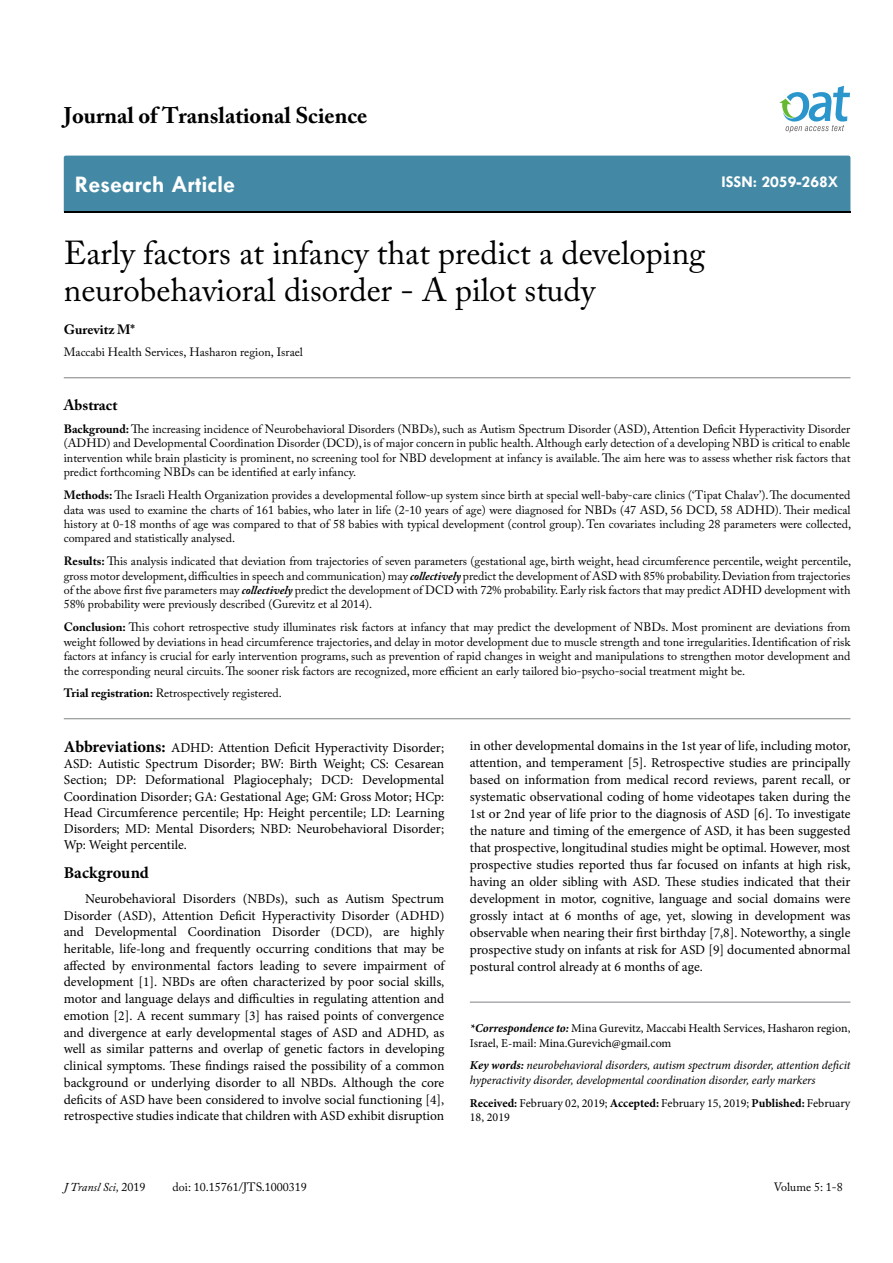
<style>
.page{position:relative;width:893px;height:1263px;background:#fff}
.page>*{position:absolute;margin:0;border:0;box-sizing:border-box;transform-origin:0 0}
.t1{font:33px/37.5px "Adobe Caslon Pro";color:#000}
.t2{font:700 24px "Tw Cen";color:#fff}
.t3{font:700 22.5px "Adobe Caslon Pro";color:#000}
.t4{font:700 16.5px "Tw Cen";color:#fff}
.t5{font:700 16.5px "Minion Pro";color:#000}
.t6{font:700 15px "Adobe Caslon Pro";color:#000}
.t7{font:13.5px/16.8px "Minion Pro";color:#000;text-align:justify}
.t8{font:700 13.5px "Adobe Caslon Pro";color:#000}
.t9{font:12px/14.4px "Adobe Caslon Pro";color:#000;text-align:justify}
.t10{font:12px/14.4px "Minion Pro";color:#000}
.t11{font:italic 12px/14.4px "Minion Pro";letter-spacing:-.01em;color:#000}
.t12{font:italic 12px "Adobe Caslon Pro";color:#000}
.s1{font-weight:700}
.s2{font-weight:700;font-style:italic}
.s3{font-weight:700;font-size:16.5px}
.s4{font-style:normal}
</style>
<div class="page">
<div style="left:64px;top:156px;width:786px;height:56px;background:#4389a5"></div>
<svg style="left:779px;top:86px;width:71px;height:47px"></svg>
<hr style="left:64px;top:377px;width:786px;height:1px;background:#808285">
<hr style="left:64px;top:718px;width:786px;height:1px;background:#808285">
<hr style="left:470px;top:1002px;width:380px;height:1px;background:#808285">
<h3 class="t3" style="left:64px;top:102px;width:305px">Journal of Translational Science</h3>
<h2 class="t2" style="left:75px;top:170px;width:162px">Research Article</h2>
<h3 class="t4" style="left:721px;top:172px;width:119px">ISSN: 2059-268X</h3>
<h1 class="t1" style="left:64px;top:233px;width:643px">Early factors at infancy that predict a developing neurobehavioral disorder - A pilot study</h1>
<p class="t8" style="left:64px;top:322px;width:73px">Gurevitz M*</p>
<p class="t9" style="left:64px;top:345px;width:241px">Maccabi Health Services, Hasharon region, Israel</p>
<p class="t6" style="left:64px;top:396px;width:55px">Abstract</p>
<p class="t9" style="left:64px;top:422px;width:788px"><span class="s1">Background:</span> The increasing incidence of Neurobehavioral Disorders (NBDs), such as Autism Spectrum Disorder (ASD), Attention Deficit Hyperactivity Disorder (ADHD) and Developmental Coordination Disorder (DCD), is of major concern in public health. Although early detection of a developing NBD is critical to enable intervention while brain plasticity is prominent, no screening tool for NBD development at infancy is available. The aim here was to assess whether risk factors that predict forthcoming NBDs can be identified at early infancy.</p>
<p class="t9" style="left:64px;top:488px;width:789px"><span class="s1">Methods:</span> The Israeli Health Organization provides a developmental follow-up system since birth at special well-baby-care clinics (‘Tipat Chalav’). The documented data was used to examine the charts of 161 babies, who later in life (2-10 years of age) were diagnosed for NBDs (47 ASD, 56 DCD, 58 ADHD). Their medical history at 0-18 months of age was compared to that of 58 babies with typical development (control group). Ten covariates including 28 parameters were collected, compared and statistically analysed.</p>
<p class="t9" style="left:64px;top:554px;width:789px"><span class="s1">Results:</span> This analysis indicated that deviation from trajectories of seven parameters (gestational age, birth weight, head circumference percentile, weight percentile, gross motor development, difficulties in speech and communication) may <span class="s2">collectively</span> predict the development of ASD with 85% probability. Deviation from trajectories of the above first five parameters may <span class="s2">collectively</span> predict the development of DCD with 72% probability. Early risk factors that may predict ADHD development with 58% probability were previously described (Gurevitz et al 2014).</p>
<p class="t9" style="left:64px;top:620px;width:788px"><span class="s1">Conclusion:</span> This cohort retrospective study illuminates risk factors at infancy that may predict the development of NBDs. Most prominent are deviations from weight followed by deviations in head circumference trajectories, and delay in motor development due to muscle strength and tone irregularities. Identification of risk factors at infancy is crucial for early intervention programs, such as prevention of rapid changes in weight and manipulations to strengthen motor development and the corresponding neural circuits. The sooner risk factors are recognized, more efficient an early tailored bio-psycho-social treatment might be.</p>
<p class="t9" style="left:64px;top:686px;width:220px"><span class="s1">Trial registration:</span> Retrospectively registered.</p>
<p class="t7" style="left:64px;top:740px;width:382px;line-height:16.2px"><span class="s3">Abbreviations:</span> ADHD: Attention Deficit Hyperactivity Disorder; ASD: Autistic Spectrum Disorder; BW: Birth Weight; CS: Cesarean Section; DP: Deformational Plagiocephaly; DCD: Developmental Coordination Disorder; GA: Gestational Age; GM: Gross Motor; HCp:<br>Head Circumference percentile; Hp: Height percentile; LD: Learning Disorders; MD: Mental Disorders; NBD: Neurobehavioral Disorder; Wp: Weight percentile.</p>
<h3 class="t5" style="left:64px;top:861px;width:87px">Background</h3>
<p class="t7" style="left:64px;top:890px;width:382px;text-indent:21px">Neurobehavioral Disorders (NBDs), such as Autism Spectrum Disorder (ASD), Attention Deficit Hyperactivity Disorder (ADHD) and Developmental Coordination Disorder (DCD), are highly heritable, life-long and frequently occurring conditions that may be affected by environmental factors leading to severe impairment of development [1]. NBDs are often characterized by poor social skills, motor and language delays and difficulties in regulating attention and emotion [2]. A recent summary [3] has raised points of convergence and divergence at early developmental stages of ASD and ADHD, as well as similar patterns and overlap of genetic factors in developing clinical symptoms. These findings raised the possibility of a common background or underlying disorder to all NBDs. Although the core deficits of ASD have been considered to involve social functioning [4], retrospective studies indicate that children with ASD exhibit disruption</p>
<p class="t7" style="left:470px;top:737px;width:382px">in other developmental domains in the 1st year of life, including motor, attention, and temperament [5]. Retrospective studies are principally based on information from medical record reviews, parent recall, or systematic observational coding of home videotapes taken during the 1st or 2nd year of life prior to the diagnosis of ASD [6]. To investigate the nature and timing of the emergence of ASD, it has been suggested that prospective, longitudinal studies might be optimal. However, most prospective studies reported thus far focused on infants at high risk, having an older sibling with ASD. These studies indicated that their development in motor, cognitive, language and social domains were grossly intact at 6 months of age, yet, slowing in development was observable when nearing their first birthday [7,8]. Noteworthy, a single prospective study on infants at risk for ASD [9] documented abnormal postural control already at 6 months of age.</p>
<p class="t10" style="left:470px;top:1021px;width:382px"><span class="s2">*Correspondence to:</span> Mina Gurevitz, Maccabi Health Services, Hasharon region,<br>Israel, E-mail: Mina.Gurevich@gmail.com</p>
<p class="t11" style="left:470px;top:1058px;width:382px"><span class="s1">Key words:</span> neurobehavioral disorders, autism spectrum disorder, attention deficit hyperactivity disorder, developmental coordination disorder, early markers</p>
<p class="t10" style="left:470px;top:1096px;width:382px"><span class="s1">Received:</span> February 02, 2019; <span class="s1">Accepted:</span> February 15, 2019; <span class="s1">Published:</span> February<br>18, 2019</p>
<p class="t12" style="left:64px;top:1180px;width:83px">J Transl Sci, <span class="s4">2019</span></p>
<p class="t9" style="left:173px;top:1180px;width:136px">doi: 10.15761/JTS.1000319</p>
<p class="t9" style="left:774px;top:1180px;width:71px">Volume 5: 1-8</p>
</div>
